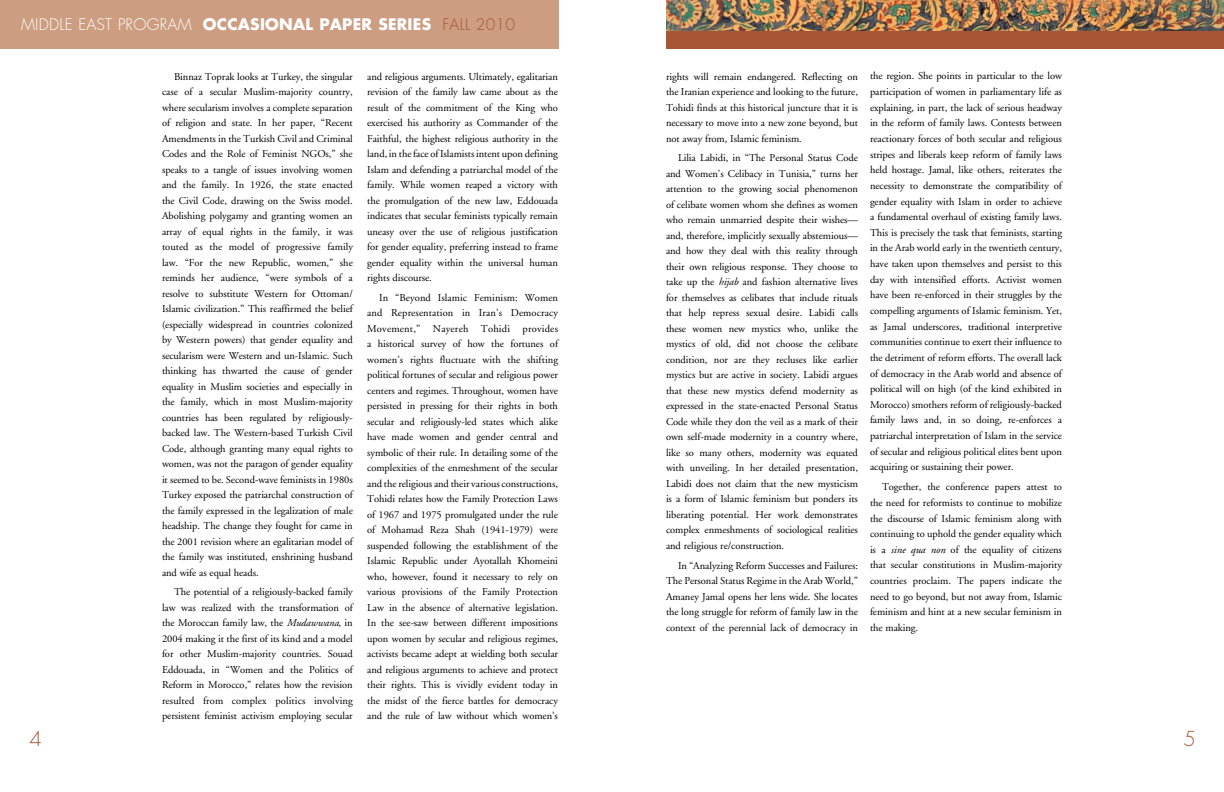
<style>
.page{position:relative;width:1224px;height:792px;background:#fff}
.page>*{position:absolute;margin:0;border:0;box-sizing:border-box;transform-origin:0 0}
.t1{font:300 20px "Futura";color:#a75534}
.t2{font:700 15.5px "Futura";letter-spacing:.015em;color:#fff}
.t3{font:10.5px/15.5px "Adobe Garamond";letter-spacing:-.005em;color:#000;text-align:justify}
.s1{font-weight:300}
.s2{font-weight:300;color:#a75534}
.s3{font-style:italic}
</style>
<div class="page">
<div style="left:0;top:0;width:558px;height:49px;background:#cd9d81"></div>
<img style="left:666px;top:0;width:558px;height:31px">
<div style="left:666px;top:31px;width:558px;height:18px;background:#a75534"></div>
<h2 class="t2" style="left:21px;top:14px;width:495px"><span class="s1">MIDDLE EAST PROGRAM</span> OCCASIONAL PAPER SERIES <span class="s2">FALL 2010</span></h2>
<p class="t3" style="left:162px;top:69px;width:192px;text-indent:12px">Binnaz Toprak looks at Turkey, the singular case of a secular Muslim-majority country, where secularism involves a complete separation of religion and state. In her paper, “Recent Amendments in the Turkish Civil and Criminal Codes and the Role of Feminist NGOs,” she speaks to a tangle of issues involving women and the family. In 1926, the state enacted the Civil Code, drawing on the Swiss model.<br>Abolishing polygamy and granting women an array of equal rights in the family, it was touted as the model of progressive family law. “For the new Republic, women,” she reminds her audience, “were symbols of a resolve to substitute Western for Ottoman/ Islamic civilization.” This reaffirmed the belief (especially widespread in countries colonized by Western powers) that gender equality and secularism were Western and un-Islamic. Such thinking has thwarted the cause of gender equality in Muslim societies and especially in the family, which in most Muslim-majority countries has been regulated by religiously&shy;backed law. The Western-based Turkish Civil Code, although granting many equal rights to women, was not the paragon of gender equality it seemed to be. Second-wave feminists in 1980s Turkey exposed the patriarchal construction of the family expressed in the legalization of male headship. The change they fought for came in the 2001 revision where an egalitarian model of the family was instituted, enshrining husband and wife as equal heads.</p>
<p class="t3" style="left:162px;top:585px;width:192px;text-indent:12px">The potential of a religiously-backed family law was realized with the transformation of the Moroccan family law, the <span class="s3">Mudawwana</span>, in 2004 making it the first of its kind and a model for other Muslim-majority countries. Souad Eddouada, in “Women and the Politics of Reform in Morocco,” relates how the revision resulted from complex politics involving persistent feminist activism employing secular</p>
<p class="t3" style="left:367px;top:69px;width:192px">and religious arguments. Ultimately, egalitarian revision of the family law came about as the result of the commitment of the King who exercised his authority as Commander of the Faithful, the highest religious authority in the land, in the face of Islamists intent upon defining Islam and defending a patriarchal model of the family. While women reaped a victory with the promulgation of the new law, Eddouada indicates that secular feminists typically remain uneasy over the use of religious justification for gender equality, preferring instead to frame gender equality within the universal human rights discourse.</p>
<p class="t3" style="left:367px;top:290px;width:192px;text-indent:12px">In “Beyond Islamic Feminism: Women and Representation in Iran’s Democracy Movement,” Nayereh Tohidi provides a historical survey of how the fortunes of women’s rights fluctuate with the shifting political fortunes of secular and religious power centers and regimes. Throughout, women have persisted in pressing for their rights in both secular and religiously-led states which alike have made women and gender central and symbolic of their rule. In detailing some of the complexities of the enmeshment of the secular and the religious and their various constructions, Tohidi relates how the Family Protection Laws of 1967 and 1975 promulgated under the rule of Mohamad Reza Shah (1941-1979) were suspended following the establishment of the Islamic Republic under Ayotallah Khomeini who, however, found it necessary to rely on various provisions of the Family Protection Law in the absence of alternative legislation.<br>In the see-saw between different impositions upon women by secular and religious regimes, activists became adept at wielding both secular and religious arguments to achieve and protect their rights. This is vividly evident today in the midst of the fierce battles for democracy and the rule of law without which women’s</p>
<p class="t3" style="left:666px;top:69px;width:194px">rights will remain endangered. Reflecting on the Iranian experience and looking to the future, Tohidi finds at this historical juncture that it is necessary to move into a new zone beyond, but not away from, Islamic feminism.</p>
<p class="t3" style="left:666px;top:151px;width:194px;text-indent:12px">Lilia Labidi, in “The Personal Status Code and Women’s Celibacy in Tunisia,” turns her attention to the growing social phenomenon of celibate women whom she defines as women who remain unmarried despite their wishes— and, therefore, implicitly sexually abstemious— and how they deal with this reality through their own religious response. They choose to take up the <span class="s3">hijab</span> and fashion alternative lives for themselves as celibates that include rituals that help repress sexual desire. Labidi calls these women new mystics who, unlike the mystics of old, did not choose the celibate condition, nor are they recluses like earlier mystics but are active in society. Labidi argues that these new mystics defend modernity as expressed in the state-enacted Personal Status Code while they don the veil as a mark of their own self-made modernity in a country where, like so many others, modernity was equated with unveiling. In her detailed presentation, Labidi does not claim that the new mysticism is a form of Islamic feminism but ponders its liberating potential. Her work demonstrates complex enmeshments of sociological realities and religious re/construction.</p>
<p class="t3" style="left:666px;top:558px;width:194px;text-indent:12px">In “Analyzing Reform Successes and Failures:<br>The Personal Status Regime in the Arab World,” Amaney Jamal opens her lens wide. She locates the long struggle for reform of family law in the context of the perennial lack of democracy in</p>
<p class="t3" style="left:870px;top:69px;width:194px">the region. She points in particular to the low participation of women in parliamentary life as explaining, in part, the lack of serious headway in the reform of family laws. Contests between reactionary forces of both secular and religious stripes and liberals keep reform of family laws held hostage. Jamal, like others, reiterates the necessity to demonstrate the compatibility of gender equality with Islam in order to achieve a fundamental overhaul of existing family laws.<br>This is precisely the task that feminists, starting in the Arab world early in the twentieth century, have taken upon themselves and persist to this day with intensified efforts. Activist women have been re-enforced in their struggles by the compelling arguments of Islamic feminism. Yet, as Jamal underscores, traditional interpretive communities continue to exert their influence to the detriment of reform efforts. The overall lack of democracy in the Arab world and absence of political will on high (of the kind exhibited in Morocco) smothers reform of religiously-backed family laws and, in so doing, re-enforces a patriarchal interpretation of Islam in the service of secular and religious political elites bent upon acquiring or sustaining their power.</p>
<p class="t3" style="left:870px;top:479px;width:194px;text-indent:12px">Together, the conference papers attest to the need for reformists to continue to mobilize the discourse of Islamic feminism along with continuing to uphold the gender equality which is a <span class="s3">sine qua non</span> of the equality of citizens that secular constitutions in Muslim-majority countries proclaim. The papers indicate the need to go beyond, but not away from, Islamic feminism and hint at a new secular feminism in the making.</p>
<h1 class="t1" style="left:30px;top:726px;width:14px">4</h1>
<h1 class="t1" style="left:1184px;top:726px;width:14px">5</h1>
</div>
